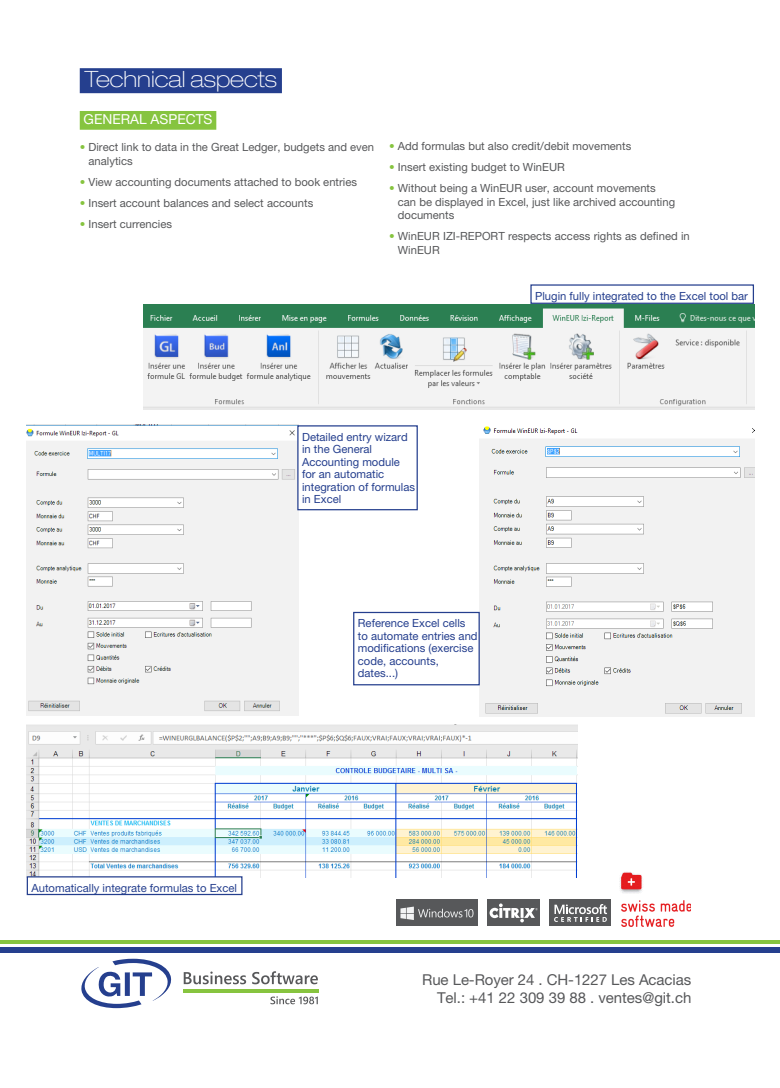
<style>
.page{position:relative;width:780px;height:1088px;background:#fff}
.page>*{position:absolute;margin:0;border:0;box-sizing:border-box;transform-origin:0 0}
.t1{font:100 expanded 22.5px "Helvetica Neue LT Pro";color:#fff}
.t2{font:15px "Helvetica Neue LT Pro";letter-spacing:-.005em;color:#57585a}
.t3{font:13.75px "Helvetica Neue LT Pro";color:#fff}
.t4{font:11.25px/13.5px "Helvetica Neue LT Pro";color:#57585a}
.t5{font:11.25px/12.5px "Helvetica Neue LT Pro";color:#253f8e}
.s1{color:#86c43f}
</style>
<div class="page">
<div style="left:80px;top:111px;width:136px;height:19px;background:#86c43f"></div>
<div style="left:80px;top:68px;width:202px;height:25px;background:#253f8e"></div>
<svg style="left:270px;top:996px;width:48px;height:8px"></svg>
<hr style="left:183px;top:989px;width:135px;height:4px;background:#87c43f">
<svg style="left:184px;top:971px;width:62px;height:13px"></svg>
<svg style="left:252px;top:971px;width:66px;height:13px"></svg>
<svg style="left:81px;top:959px;width:91px;height:49px"></svg>
<hr style="left:0;top:940px;width:780px;height:3px;background:#86c43f">
<div style="left:0;top:947px;width:780px;height:5px;background:#253f8e"></div>
<div style="left:487px;top:900px;width:52px;height:26px;background:#57585a"></div>
<svg style="left:489px;top:903px;width:48px;height:20px"></svg>
<div style="left:549px;top:900px;width:62px;height:26px;background:#57585a"></div>
<svg style="left:554px;top:904px;width:53px;height:18px"></svg>
<img style="left:619px;top:872px;width:71px;height:54px">
<div style="left:396px;top:900px;width:81px;height:26px;background:#57585a"></div>
<svg style="left:400px;top:906px;width:74px;height:14px"></svg>
<img style="left:144px;top:305px;width:610px;height:104px">
<div style="left:530px;top:284px;width:224px;height:20px;border:1px solid #253f8e"></div>
<img style="left:27px;top:425px;width:271px;height:290px">
<img style="left:480px;top:426px;width:274px;height:290px">
<div style="left:297px;top:425px;width:121px;height:85px;border:1px solid #253f8e"></div>
<div style="left:353px;top:612px;width:127px;height:73px;border:1px solid #253f8e"></div>
<img style="left:27px;top:725px;width:550px;height:152px">
<div style="left:27px;top:876px;width:215px;height:19px;border:1px solid #253f8e"></div>
<p class="t1" style="left:85px;top:66px;width:194px">Technical aspects</p>
<p class="t3" style="left:84px;top:111px;width:130px">GENERAL ASPECTS</p>
<p class="t4" style="left:88px;top:140px;width:287px;text-indent:-9px"><span class="s1">•</span> Direct link to data in the Great Ledger, budgets and even analytics</p>
<p class="t4" style="left:80px;top:175px;width:279px"><span class="s1">•</span> View accounting documents attached to book entries</p>
<p class="t4" style="left:80px;top:196px;width:235px"><span class="s1">•</span> Insert account balances and select accounts</p>
<p class="t4" style="left:80px;top:217px;width:94px"><span class="s1">•</span> Insert currencies</p>
<p class="t4" style="left:389px;top:139px;width:244px"><span class="s1">•</span> Add formulas but also credit/debit movements</p>
<p class="t4" style="left:389px;top:160px;width:177px"><span class="s1">•</span> Insert existing budget to WinEUR</p>
<p class="t4" style="left:398px;top:181px;width:279px;text-indent:-9px"><span class="s1">•</span> Without being a WinEUR user, account movements can be displayed in Excel, just like archived accounting documents</p>
<p class="t4" style="left:398px;top:229px;width:293px;text-indent:-9px"><span class="s1">•</span> WinEUR IZI-REPORT respects access rights as defined in<br>WinEUR</p>
<p class="t5" style="left:535px;top:289px;width:214px">Plugin fully integrated to the Excel tool bar</p>
<p class="t5" style="left:302px;top:430px;width:114px">Detailed entry wizard in the General<br>Accounting module for an automatic integration of formulas in Excel</p>
<p class="t5" style="left:31px;top:881px;width:207px">Automatically integrate formulas to Excel</p>
<p class="t5" style="left:358px;top:617px;width:121px">Reference Excel cells to automate entries and modifications (exercise code, accounts, dates...)</p>
<p class="t2" style="left:422px;top:971px;width:271px">Rue Le-Royer 24 . CH-1227 Les Acacias</p>
<p class="t2" style="left:437px;top:989px;width:256px">Tel.: +41 22 309 39 88 . ventes@git.ch</p>
</div>
